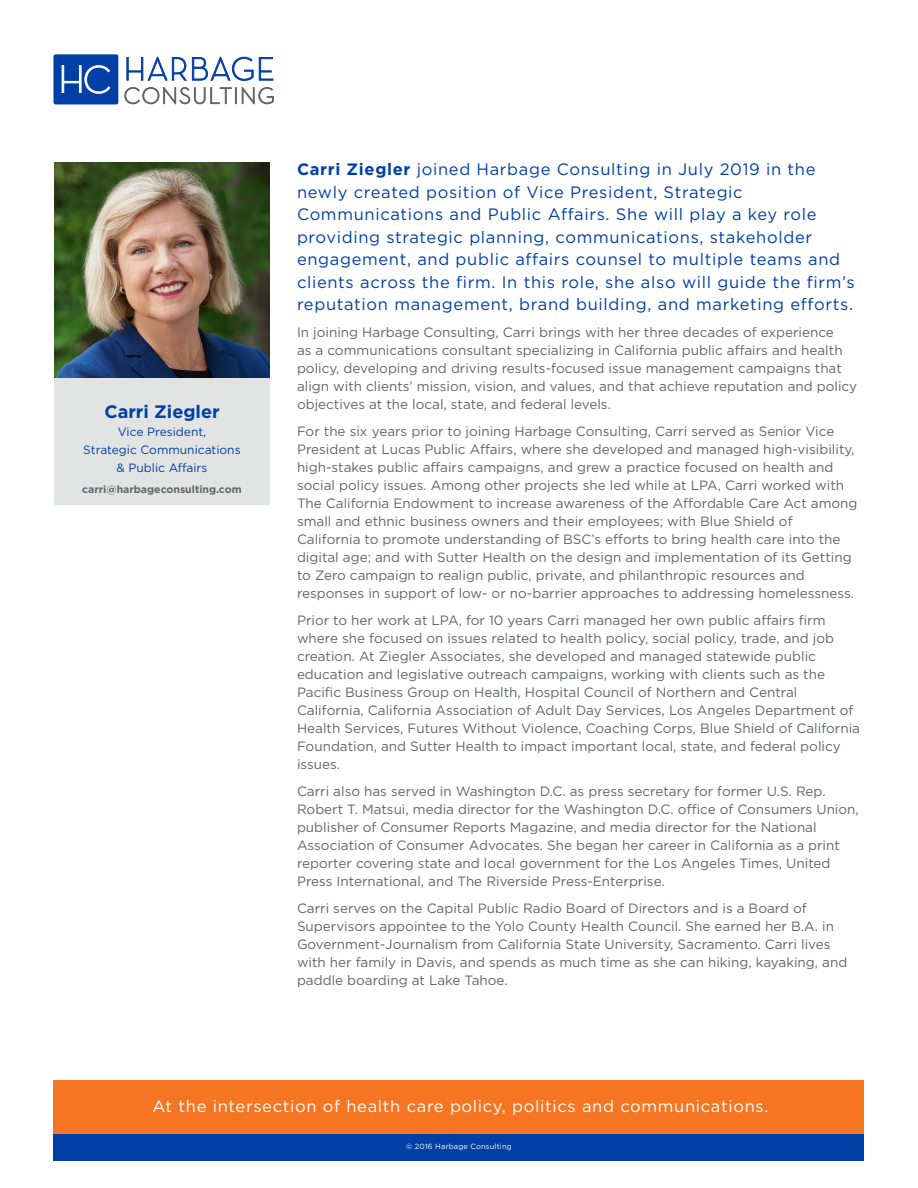
<style>
.page{position:relative;width:918px;height:1188px;background:#fff}
.page>*{position:absolute;margin:0;border:0;box-sizing:border-box;transform-origin:0 0}
.t1{font:700 18px "Gotham";color:#0040a6}
.t2{font:16.5px/22.5px "Gotham";letter-spacing:.04em;color:#0040a6}
.t3{font:16.5px "Gotham";letter-spacing:.04em;color:#fff}
.t4{font:13.5px/18px "Gotham";color:#63656a}
.t5{font:12px/18px "Gotham";color:#0040a6;text-align:center}
.t6{font:700 10.5px "Gotham";color:#63656a}
.t7{font:7.5px "Gotham";letter-spacing:.02em;color:#fff}
.s1{font-weight:700}
</style>
<div class="page">
<div style="left:53px;top:1134px;width:810px;height:27px;background:#0040a6"></div>
<div style="left:53px;top:1080px;width:810px;height:54px;background:#f57523"></div>
<svg style="left:124px;top:56px;width:150px;height:49px"></svg>
<div style="left:53px;top:54px;width:65px;height:50px;background:#0040a6;border-radius:2px"></div>
<svg style="left:61px;top:65px;width:50px;height:29px"></svg>
<div style="left:54px;top:378px;width:216px;height:127px;background:#e2e3e3"></div>
<img style="left:54px;top:162px;width:216px;height:216px">
<p class="t1" style="left:104px;top:400px;width:117px">Carri Ziegler</p>
<p class="t5" style="left:83px;top:423px;width:159px">Vice President,<br>Strategic Communications &amp; Public Affairs</p>
<p class="t6" style="left:82px;top:483px;width:161px">carri@harbageconsulting.com</p>
<p class="t2" style="left:297px;top:158px;width:559px"><span class="s1">Carri Ziegler</span> joined Harbage Consulting in July 2019 in the newly created position of Vice President, Strategic Communications and Public Affairs. She will play a key role providing strategic planning, communications, stakeholder engagement, and public affairs counsel to multiple teams and clients across the firm. In this role, she also will guide the firm’s reputation management, brand building, and marketing efforts.</p>
<p class="t4" style="left:297px;top:323px;width:562px">In joining Harbage Consulting, Carri brings with her three decades of experience<br>as a communications consultant specializing in California public affairs and health policy, developing and driving results-focused issue management campaigns that align with clients’ mission, vision, and values, and that achieve reputation and policy objectives at the local, state, and federal levels.</p>
<p class="t4" style="left:297px;top:422px;width:562px">For the six years prior to joining Harbage Consulting, Carri served as Senior Vice President at Lucas Public Affairs, where she developed and managed high-visibility, high-stakes public affairs campaigns, and grew a practice focused on health and social policy issues. Among other projects she led while at LPA, Carri worked with The California Endowment to increase awareness of the Affordable Care Act among small and ethnic business owners and their employees; with Blue Shield of California to promote understanding of BSC’s efforts to bring health care into the digital age; and with Sutter Health on the design and implementation of its Getting to Zero campaign to realign public, private, and philanthropic resources and responses in support of low- or no-barrier approaches to addressing homelessness.</p>
<p class="t4" style="left:297px;top:611px;width:565px">Prior to her work at LPA, for 10 years Carri managed her own public affairs firm where she focused on issues related to health policy, social policy, trade, and job creation. At Ziegler Associates, she developed and managed statewide public education and legislative outreach campaigns, working with clients such as the Pacific Business Group on Health, Hospital Council of Northern and Central California, California Association of Adult Day Services, Los Angeles Department of Health Services, Futures Without Violence, Coaching Corps, Blue Shield of California Foundation, and Sutter Health to impact important local, state, and federal policy issues.</p>
<p class="t4" style="left:297px;top:782px;width:563px">Carri also has served in Washington D.C. as press secretary for former U.S. Rep.<br>Robert T. Matsui, media director for the Washington D.C. office of Consumers Union, publisher of Consumer Reports Magazine, and media director for the National Association of Consumer Advocates. She began her career in California as a print reporter covering state and local government for the Los Angeles Times, United Press International, and The Riverside Press-Enterprise.</p>
<p class="t4" style="left:297px;top:899px;width:552px">Carri serves on the Capital Public Radio Board of Directors and is a Board of Supervisors appointee to the Yolo County Health Council. She earned her B.A. in Government-Journalism from California State University, Sacramento. Carri lives with her family in Davis, and spends as much time as she can hiking, kayaking, and paddle boarding at Lake Tahoe.</p>
<p class="t3" style="left:152px;top:1095px;width:618px">At the intersection of health care policy, politics and communications.</p>
<p class="t7" style="left:406px;top:1142px;width:107px">© 2016 Harbage Consulting</p>
</div>
